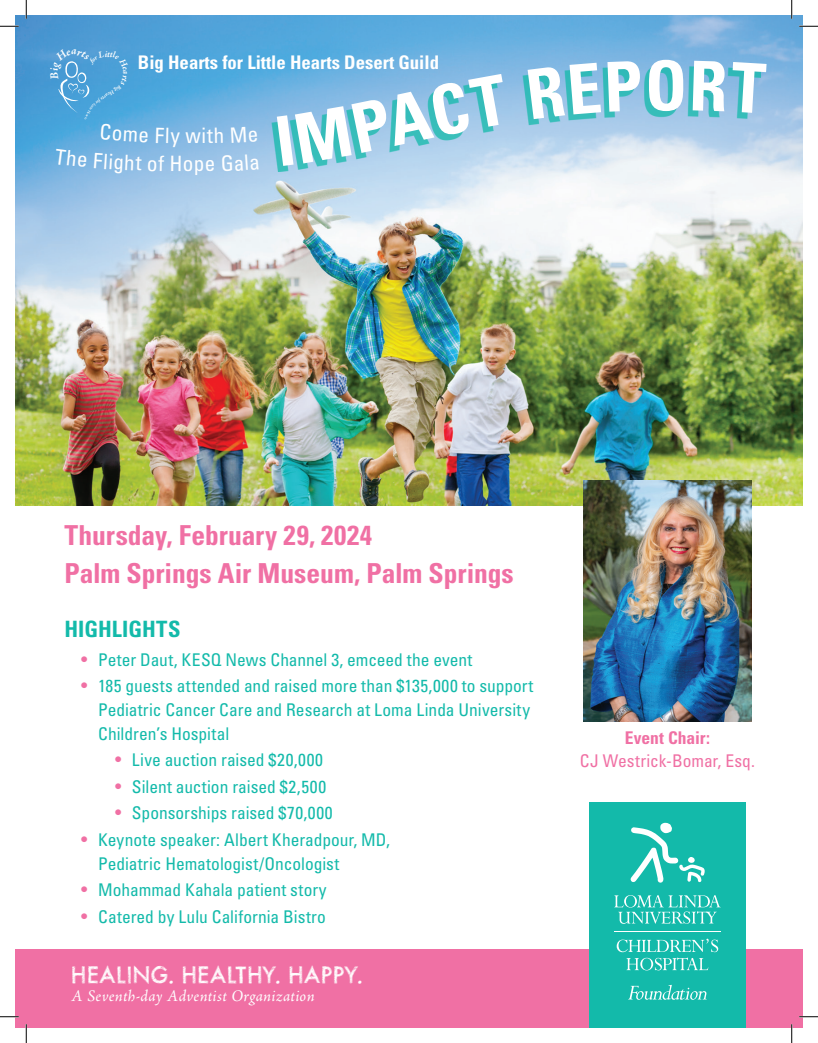
<style>
.page{position:relative;width:818px;height:1043px;background:#fff}
.page>*{position:absolute;margin:0;border:0;box-sizing:border-box;transform-origin:0 0}
.t1{font:700 condensed 68.75px "Univers LT Std";color:#fff}
.Gala_Body_Text{font:700 condensed 27.5px "Univers LT Std";color:#f070a4}
.Gala_Body_Text-2{font:700 condensed 22.5px "Univers LT Std";color:#13baaa}
.t2{font:22.38px "Sketchy";letter-spacing:.045em;color:#fff}
.t3{font:condensed 21.25px "Univers LT Std";color:#fff}
.Paragraph_Style_1{font:700 condensed 18.75px "Univers LT Std";color:#fff}
.t4{font:condensed 17.5px/23.8px "Univers LT Std";color:#13baaa}
.Gala_Body_Text-3{font:condensed 17.5px "Univers LT Std";color:#f070a4}
.Gala_Body_Text-4{font:700 condensed 17.5px "Univers LT Std";color:#f070a4}
.t5{font:italic 16.5px "Adobe Jenson Pro";letter-spacing:.015em;color:#fff}
.s1{font-size:18.75px;color:#f070a4}
</style>
<div class="page">
<div style="left:15px;top:949px;width:787px;height:79px;background:#f070a4"></div>
<img style="left:15px;top:15px;width:787px;height:490px">
<div style="left:271px;top:66px;width:490px;height:106px;background:#13baaa;opacity:.75"></div>
<div style="left:589px;top:802px;width:156px;height:226px;background:#13baaa"></div>
<svg style="left:630px;top:822px;width:74px;height:61px"></svg>
<hr style="left:614px;top:931px;width:106px;height:1px;background:#fff">
<svg style="left:614px;top:895px;width:106px;height:28px"></svg>
<svg style="left:616px;top:938px;width:102px;height:32px"></svg>
<svg style="left:629px;top:984px;width:77px;height:15px"></svg>
<img style="left:584px;top:480px;width:167px;height:241px">
<svg style="left:0;top:25px;width:19px;height:2px"></svg>
<svg style="left:799px;top:25px;width:19px;height:2px"></svg>
<svg style="left:0;top:1016px;width:19px;height:1px"></svg>
<svg style="left:799px;top:1015px;width:19px;height:2px"></svg>
<svg style="left:25px;top:0;width:2px;height:19px"></svg>
<svg style="left:25px;top:1024px;width:2px;height:18px"></svg>
<svg style="left:790px;top:0;width:2px;height:19px"></svg>
<svg style="left:791px;top:1024px;width:1px;height:18px"></svg>
<svg style="left:207px;top:128px;width:16px;height:15px"></svg>
<svg style="left:231px;top:127px;width:26px;height:16px"></svg>
<svg style="left:50px;top:49px;width:131px;height:125px;background:#5eaadd"></svg>
<svg style="left:206px;top:160px;width:8px;height:11px"></svg>
<svg style="left:222px;top:154px;width:37px;height:17px"></svg>
<svg style="left:277px;top:74px;width:233px;height:92px;background:#7dc2db"></svg>
<svg style="left:527px;top:63px;width:74px;height:56px;background:#67bdd1"></svg>
<svg style="left:607px;top:61px;width:34px;height:51px;background:#68bcd2"></svg>
<svg style="left:692px;top:61px;width:74px;height:52px;background:#67bad1"></svg>
<p class="Paragraph_Style_1" style="left:138px;top:50px;width:302px">Big Hearts for Little Hearts Desert Guild</p>
<p class="t3" style="left:185px;top:122px;width:22px">wi</p>
<p class="t3" style="left:183px;top:150px;width:23px">op</p>
<h1 class="t1" style="left:645px;top:44px;width:44px">O</h1>
<p class="Gala_Body_Text" style="left:64px;top:518px;width:309px">Thursday, February 29, 2024</p>
<p class="Gala_Body_Text" style="left:64px;top:556px;width:451px">Palm Springs Air Museum, Palm Springs</p>
<p class="Gala_Body_Text-2" style="left:64px;top:615px;width:118px">HIGHLIGHTS</p>
<p class="t4" style="left:81px;top:647px;width:392px"><span class="s1">•</span> Peter Daut, KESQ News Channel 3, emceed the event</p>
<p class="t4" style="left:98px;top:674px;width:437px;text-indent:-17px"><span class="s1">•</span> 185 guests attended and raised more than $135,000 to support<br>Pediatric Cancer Care and Research at Loma Linda University<br>Children’s Hospital</p>
<p class="t4" style="left:115px;top:748px;width:209px"><span class="s1">•</span> Live auction raised $20,000</p>
<p class="t4" style="left:115px;top:774px;width:212px"><span class="s1">•</span> Silent auction raised $2,500</p>
<p class="t4" style="left:115px;top:801px;width:219px"><span class="s1">•</span> Sponsorships raised $70,000</p>
<p class="t4" style="left:98px;top:827px;width:293px;text-indent:-17px"><span class="s1">•</span> Keynote speaker: Albert Kheradpour, MD,<br>Pediatric Hematologist/Oncologist</p>
<p class="t4" style="left:81px;top:877px;width:247px"><span class="s1">•</span> Mohammad Kahala patient story</p>
<p class="t4" style="left:81px;top:904px;width:246px"><span class="s1">•</span> Catered by Lulu California Bistro</p>
<p class="t2" style="left:71px;top:962px;width:292px">HEALING. HEALTHY. HAPPY.</p>
<p class="t5" style="left:71px;top:986px;width:245px">A Seventh-day Adventist Organization</p>
<p class="Gala_Body_Text-4" style="left:625px;top:727px;width:86px">Event Chair:</p>
<p class="Gala_Body_Text-3" style="left:580px;top:749px;width:177px">CJ Westrick-Bomar, Esq.</p>
</div>
